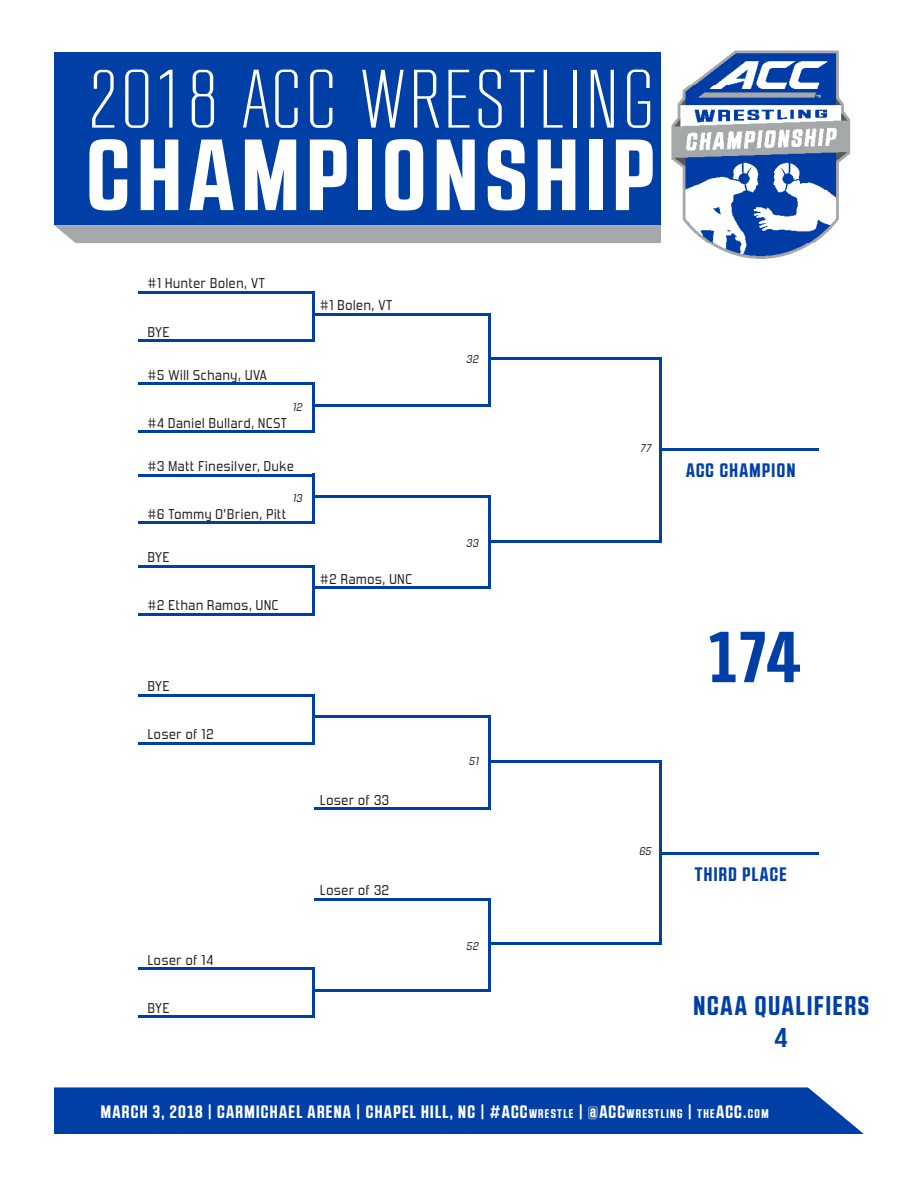
<style>
.page{position:relative;width:918px;height:1188px;background:#fff}
.page>*{position:absolute;margin:0;border:0;box-sizing:border-box;transform-origin:0 0}
.t1{font:700 100.8px "RB No 2.1 a";letter-spacing:.075em;color:#fff}
.t2{font:300 81.9px "RB No 2";letter-spacing:.05em;color:#fff}
.t3{font:700 72px "RB No 2.1 a";color:#0040a6}
.t4{font:700 27px "RB No 2.1 a";letter-spacing:.075em;color:#0040a6}
.t5{font:700 27px "Forgotten Futurist Rg";color:#0040a6}
.t6{font:700 19.5px "RB No 2.1 a";letter-spacing:.075em;color:#0040a6}
.t7{font:700 18px "RB No 2.1 a";letter-spacing:.075em;color:#fff}
.t8{font:14.1px "Forgotten Futurist Rg";letter-spacing:.05em;color:#231f20}
.t9{font:italic 11.1px "Forgotten Futurist Rg";letter-spacing:.05em;color:#231f20}
.s1{font-style:inherit}
.s2{font-size:12.6px}
</style>
<div class="page">
<hr style="left:488px;top:313px;width:2px;height:93px;background:#0040a6">
<hr style="left:314px;top:313px;width:176px;height:2px;background:#0040a6">
<hr style="left:314px;top:404px;width:176px;height:2px;background:#0040a6">
<hr style="left:488px;top:716px;width:2px;height:93px;background:#0040a6">
<hr style="left:314px;top:716px;width:176px;height:2px;background:#0040a6">
<hr style="left:314px;top:807px;width:176px;height:2px;background:#0040a6">
<hr style="left:488px;top:495px;width:2px;height:94px;background:#0040a6">
<hr style="left:314px;top:495px;width:176px;height:3px;background:#0040a6">
<hr style="left:314px;top:587px;width:176px;height:2px;background:#0040a6">
<hr style="left:488px;top:898px;width:2px;height:94px;background:#0040a6">
<hr style="left:314px;top:898px;width:176px;height:2px;background:#0040a6">
<hr style="left:314px;top:989px;width:176px;height:3px;background:#0040a6">
<hr style="left:659px;top:357px;width:3px;height:185px;background:#0040a6">
<hr style="left:488px;top:357px;width:174px;height:3px;background:#0040a6">
<hr style="left:488px;top:540px;width:174px;height:2px;background:#0040a6">
<hr style="left:659px;top:760px;width:3px;height:185px;background:#0040a6">
<hr style="left:488px;top:760px;width:174px;height:2px;background:#0040a6">
<hr style="left:488px;top:943px;width:174px;height:2px;background:#0040a6">
<hr style="left:662px;top:448px;width:156px;height:2px;background:#0040a6">
<hr style="left:662px;top:853px;width:156px;height:2px;background:#0040a6">
<hr style="left:138px;top:291px;width:176px;height:3px;background:#0040a6">
<hr style="left:138px;top:339px;width:176px;height:2px;background:#0040a6">
<hr style="left:312px;top:291px;width:2px;height:50px;background:#0040a6">
<hr style="left:138px;top:694px;width:176px;height:2px;background:#0040a6">
<hr style="left:138px;top:742px;width:176px;height:2px;background:#0040a6">
<hr style="left:312px;top:694px;width:2px;height:50px;background:#0040a6">
<hr style="left:138px;top:474px;width:176px;height:2px;background:#0040a6">
<hr style="left:138px;top:522px;width:176px;height:2px;background:#0040a6">
<hr style="left:312px;top:474px;width:2px;height:50px;background:#0040a6">
<hr style="left:138px;top:383px;width:176px;height:2px;background:#0040a6">
<hr style="left:138px;top:430px;width:176px;height:3px;background:#0040a6">
<hr style="left:312px;top:383px;width:2px;height:50px;background:#0040a6">
<hr style="left:138px;top:565px;width:176px;height:2px;background:#0040a6">
<hr style="left:138px;top:613px;width:176px;height:2px;background:#0040a6">
<hr style="left:312px;top:565px;width:2px;height:50px;background:#0040a6">
<hr style="left:138px;top:968px;width:176px;height:2px;background:#0040a6">
<hr style="left:138px;top:1016px;width:176px;height:2px;background:#0040a6">
<hr style="left:312px;top:968px;width:2px;height:50px;background:#0040a6">
<div style="left:54px;top:53px;width:761px;height:172px;background:#0040a6"></div>
<svg style="left:54px;top:225px;width:607px;height:18px"></svg>
<div style="left:54px;top:1087px;width:810px;height:47px;background:#0040a6"></div>
<img style="left:662px;top:50px;width:189px;height:209px">
<p class="t2" style="left:89px;top:55px;width:567px">2018 ACC WRESTLING</p>
<p class="t1" style="left:87px;top:116px;width:569px">CHAMPIONSHIP</p>
<p class="t8" style="left:148px;top:275px;width:119px">#1 Hunter Bolen, VT</p>
<p class="t8" style="left:148px;top:323px;width:23px">BYE</p>
<p class="t8" style="left:148px;top:366px;width:121px">#5 Will Schany, UVA</p>
<p class="t9" style="left:293px;top:400px;width:11px">12</p>
<p class="t8" style="left:148px;top:414px;width:141px">#4 Daniel Bullard, NCST</p>
<p class="t8" style="left:148px;top:457px;width:148px">#3 Matt Finesilver, Duke</p>
<p class="t8" style="left:148px;top:506px;width:140px">#6 Tommy O’Brien, Pitt</p>
<p class="t9" style="left:293px;top:491px;width:11px">13</p>
<p class="t8" style="left:148px;top:549px;width:23px">BYE</p>
<p class="t8" style="left:148px;top:597px;width:132px">#2 Ethan Ramos, UNC</p>
<p class="t8" style="left:320px;top:297px;width:74px">#1 Bolen, VT</p>
<p class="t8" style="left:320px;top:571px;width:93px">#2 Ramos, UNC</p>
<p class="t8" style="left:148px;top:678px;width:23px">BYE</p>
<p class="t8" style="left:148px;top:726px;width:67px">Loser of 12</p>
<p class="t8" style="left:320px;top:791px;width:70px">Loser of 33</p>
<p class="t8" style="left:148px;top:951px;width:67px">Loser of 14</p>
<p class="t8" style="left:148px;top:1000px;width:23px">BYE</p>
<p class="t8" style="left:320px;top:882px;width:70px">Loser of 32</p>
<p class="t9" style="left:466px;top:352px;width:13px">32</p>
<p class="t9" style="left:466px;top:537px;width:13px">33</p>
<p class="t9" style="left:469px;top:754px;width:11px">51</p>
<p class="t9" style="left:466px;top:939px;width:13px">52</p>
<p class="t9" style="left:640px;top:442px;width:12px">77</p>
<p class="t6" style="left:686px;top:459px;width:111px">ACC CHAMPION</p>
<p class="t3" style="left:710px;top:615px;width:92px">174</p>
<p class="t9" style="left:639px;top:844px;width:13px">65</p>
<p class="t6" style="left:695px;top:863px;width:93px">THIRD PLACE</p>
<p class="t4" style="left:693px;top:989px;width:177px">NCAA QUALIFIERS</p>
<p class="t5" style="left:775px;top:1021px;width:15px">4</p>
<p class="t7" style="left:101px;top:1101px;width:669px">MARCH 3, 2018 | CARMICHAEL ARENA | CHAPEL HILL, NC | <span class="s1">#ACC</span><span class="s2">WRESTLE</span> <span class="s1">| @ACC</span><span class="s2">WRESTLING</span> <span class="s1">|</span> <span class="s2">THE</span><span class="s1">ACC.</span><span class="s2">COM</span></p>
</div>
